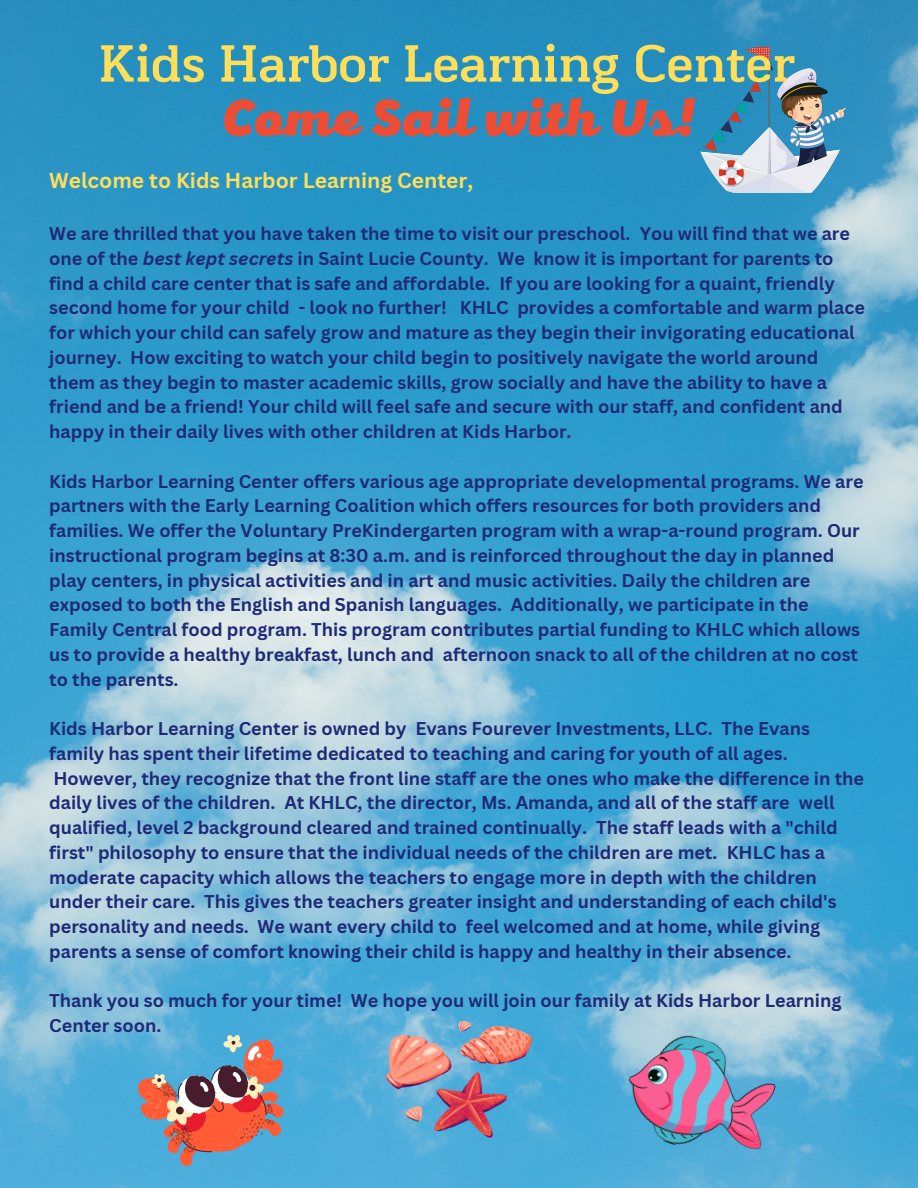
<style>
.page{position:relative;width:918px;height:1188px;background:#fff}
.page>*{position:absolute;margin:0;border:0;box-sizing:border-box;transform-origin:0 0}
.t1{font:900 52.8px "Mixa";color:#ec4d34}
.t2{font:50.55px "RTL Jannah Medium";color:#ffde59}
.t3{font:700 21px "Canva Sans";color:#ffde59}
.t4{font:700 18px/24.8px "Canva Sans";color:#1f2a76}
.s1{font-style:italic}
</style>
<div class="page">
<img style="left:0;top:0;width:918px;height:1188px">
<img style="left:700px;top:48px;width:145px;height:145px">
<img style="left:386px;top:1022px;width:145px;height:116px">
<svg style="left:132px;top:1032px;width:159px;height:138px;background:#8d8d9c"></svg>
<img style="left:614px;top:1022px;width:173px;height:148px">
<p class="t2" style="left:98px;top:31px;width:698px">Kids Harbor Learning Center</p>
<p class="t1" style="left:223px;top:82px;width:474px">Come Sail with Us!</p>
<p class="t3" style="left:49px;top:166px;width:425px">Welcome to Kids Harbor Learning Center,</p>
<p class="t4" style="left:49px;top:221px;width:817px">We are thrilled that you have taken the time to visit our preschool. You will find that we are one of the <span class="s1">best kept secrets</span> in Saint Lucie County. We know it is important for parents to find a child care center that is safe and affordable. If you are looking for a quaint, friendly second home for your child - look no further! KHLC provides a comfortable and warm place for which your child can safely grow and mature as they begin their invigorating educational journey. How exciting to watch your child begin to positively navigate the world around them as they begin to master academic skills, grow socially and have the ability to have a friend and be a friend! Your child will feel safe and secure with our staff, and confident and happy in their daily lives with other children at Kids Harbor.</p>
<p class="t4" style="left:49px;top:468px;width:816px">Kids Harbor Learning Center offers various age appropriate developmental programs. We are partners with the Early Learning Coalition which offers resources for both providers and families. We offer the Voluntary PreKindergarten program with a wrap-a-round program. Our instructional program begins at 8:30 a.m. and is reinforced throughout the day in planned play centers, in physical activities and in art and music activities. Daily the children are exposed to both the English and Spanish languages. Additionally, we participate in the Family Central food program. This program contributes partial funding to KHLC which allows us to provide a healthy breakfast, lunch and afternoon snack to all of the children at no cost to the parents.</p>
<p class="t4" style="left:49px;top:716px;width:816px">Kids Harbor Learning Center is owned by Evans Fourever Investments, LLC. The Evans family has spent their lifetime dedicated to teaching and caring for youth of all ages.<br>However, they recognize that the front line staff are the ones who make the difference in the daily lives of the children. At KHLC, the director, Ms. Amanda, and all of the staff are well qualified, level 2 background cleared and trained continually. The staff leads with a "child first" philosophy to ensure that the individual needs of the children are met. KHLC has a moderate capacity which allows the teachers to engage more in depth with the children under their care. This gives the teachers greater insight and understanding of each child's personality and needs. We want every child to feel welcomed and at home, while giving parents a sense of comfort knowing their child is happy and healthy in their absence.</p>
<p class="t4" style="left:49px;top:988px;width:794px">Thank you so much for your time! We hope you will join our family at Kids Harbor Learning<br>Center soon.</p>
</div>
